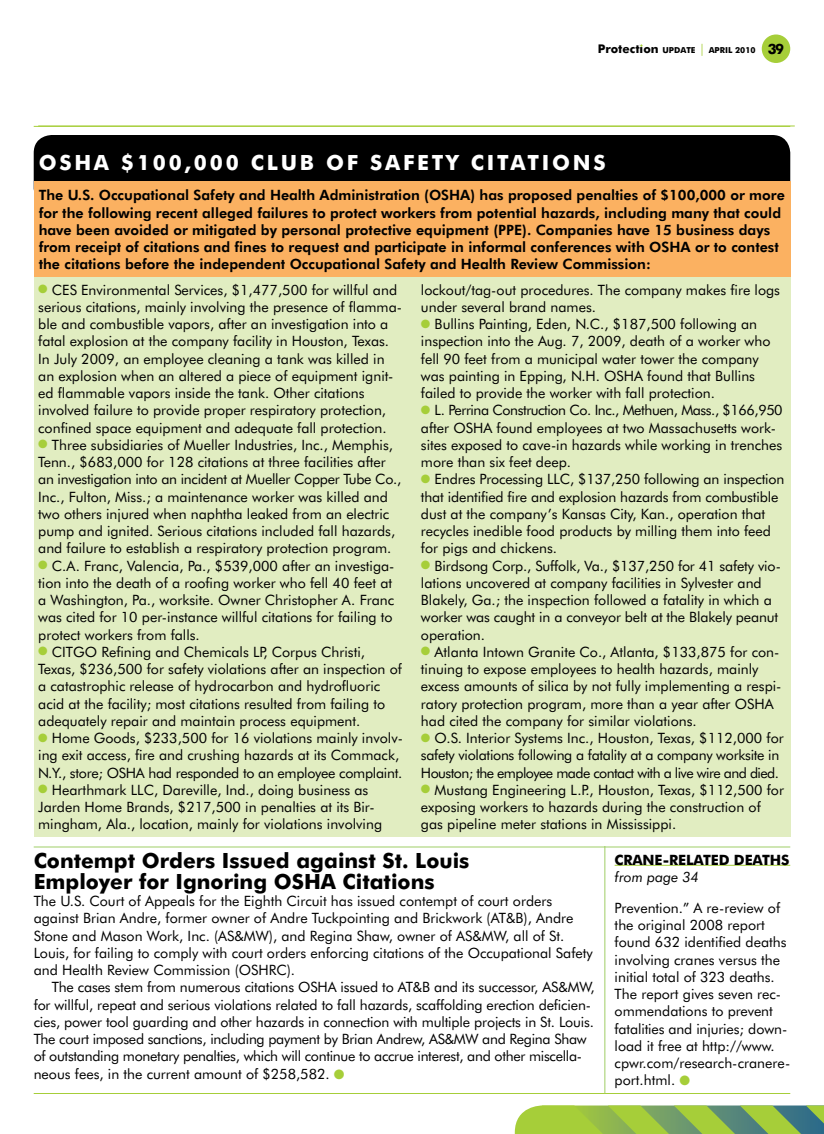
<style>
.page{position:relative;width:824px;height:1134px;background:#fff}
.page>*{position:absolute;margin:0;border:0;box-sizing:border-box;transform-origin:0 0}
.t1{font:700 21px/21px "Futura BT";color:#000}
.t2{font:700 21px "Futura BT";letter-spacing:.13em;color:#fff}
.t3{font:14.25px/17.2px "Futura BT";color:#000}
.t4{font:800 14.25px/17.2px "Futura BT";color:#000}
.t5{font:14.25px/17.2px "Futura BT";letter-spacing:-.02em;color:#000}
.t6{font:700 14.25px "Futura BT";letter-spacing:-.01em;color:#000}
.t7{font:italic 14.25px "Futura BT";color:#000}
.t8{font:700 12px "Futura BT";color:#000}
.t9{font:700 8.25px "Futura BT";color:#000}
.s1{font-size:8.25px}
.s2{font-weight:400;font-size:12px;color:#a6ce39}
.s3{color:#a6ce39}
</style>
<div class="page">
<hr style="left:34px;top:1093px;width:756px;height:1px;background:#a6ce39">
<hr style="left:38px;top:126px;width:756px;height:1px;background:#a6ce39">
<svg style="left:514px;top:1106px;width:310px;height:28px;background:#8bb653"></svg>
<div style="left:761px;top:35px;width:29px;height:28px;background:#a6ce39;border-radius:50%"></div>
<div style="left:34px;top:135px;width:756px;height:71px;background:#000;border-radius:18px"></div>
<div style="left:34px;top:258px;width:756px;height:579px;background:#e1edc1"></div>
<div style="left:34px;top:182px;width:756px;height:96px;background:#fbb161"></div>
<hr style="left:34px;top:126px;width:756px;height:1px;background:#a6ce39">
<hr style="left:34px;top:847px;width:756px;height:1px;background:#a0ce67">
<hr style="left:614px;top:865px;width:176px;height:1px;background:#a6ce39">
<hr style="left:604px;top:846px;width:1px;height:248px;background:#a0ce67">
<p class="t8" style="left:597px;top:42px;width:71px">Protection <span class="s1">update</span></p>
<p class="t9" style="left:699px;top:45px;width:58px"><span class="s2">|</span> APRIL 2010</p>
<p class="t6" style="left:767px;top:40px;width:18px">39</p>
<h1 class="t2" style="left:39px;top:150px;width:244px">OSHA $100,000 Club</h1>
<h1 class="t2" style="left:326px;top:150px;width:17px">of</h1>
<h1 class="t2" style="left:370px;top:150px;width:31px">Safety</h1>
<h1 class="t2" style="left:471px;top:150px;width:32px">Citations</h1>
<p class="t4" style="left:39px;top:186px;width:747px">The U.S. Occupational Safety and Health Administration (OSHA) has proposed penalties of $100,000 or more for the following recent alleged failures to protect workers from potential hazards, including many that could have been avoided or mitigated by personal protective equipment (PPE). Companies have 15 business days from receipt of citations and fines to request and participate in informal conferences with OSHA or to contest the citations before the independent Occupational Safety and Health Review Commission:</p>
<p class="t3" style="left:38px;top:281px;width:365px"><span class="s3">●</span> CES Environmental Services, $1,477,500 for willful and serious citations, mainly involving the presence of flamma&shy;ble and combustible vapors, after an investigation into a fatal explosion at the company facility in Houston, Texas.<br>In July 2009, an employee cleaning a tank was killed in an explosion when an altered a piece of equipment ignit&shy;ed flammable vapors inside the tank. Other citations involved failure to provide proper respiratory protection, confined space equipment and adequate fall protection.</p>
<p class="t3" style="left:38px;top:436px;width:364px"><span class="s3">●</span> Three subsidiaries of Mueller Industries, Inc., Memphis, Tenn., $683,000 for 128 citations at three facilities after an investigation into an incident at Mueller Copper Tube Co., Inc., Fulton, Miss.; a maintenance worker was killed and two others injured when naphtha leaked from an electric pump and ignited. Serious citations included fall hazards, and failure to establish a respiratory protection program.</p>
<p class="t3" style="left:38px;top:557px;width:358px"><span class="s3">●</span> C.A. Franc, Valencia, Pa., $539,000 after an investiga&shy;tion into the death of a roofing worker who fell 40 feet at a Washington, Pa., worksite. Owner Christopher A. Franc was cited for 10 per-instance willful citations for failing to protect workers from falls.</p>
<p class="t3" style="left:38px;top:643px;width:365px"><span class="s3">●</span> CITGO Refining and Chemicals LP, Corpus Christi, Texas, $236,500 for safety violations after an inspection of a catastrophic release of hydrocarbon and hydrofluoric acid at the facility; most citations resulted from failing to adequately repair and maintain process equipment.</p>
<p class="t3" style="left:38px;top:729px;width:366px"><span class="s3">●</span> Home Goods, $233,500 for 16 violations mainly involv&shy;ing exit access, fire and crushing hazards at its Commack,<br>N.Y., store; OSHA had responded to an employee complaint.</p>
<p class="t3" style="left:38px;top:781px;width:345px"><span class="s3">●</span> Hearthmark LLC, Dareville, Ind., doing business as<br>Jarden Home Brands, $217,500 in penalties at its Bir&shy;mingham, Ala., location, mainly for violations involving</p>
<p class="t3" style="left:421px;top:281px;width:360px">lockout/tag-out procedures. The company makes fire logs under several brand names.</p>
<p class="t3" style="left:421px;top:315px;width:351px"><span class="s3">●</span> Bullins Painting, Eden, N.C., $187,500 following an inspection into the Aug. 7, 2009, death of a worker who fell 90 feet from a municipal water tower the company was painting in Epping, N.H. OSHA found that Bullins failed to provide the worker with fall protection.</p>
<p class="t3" style="left:421px;top:401px;width:363px"><span class="s3">●</span> L. Perrina Construction Co. Inc., Methuen, Mass., $166,950 after OSHA found employees at two Massachusetts work&shy;sites exposed to cave-in hazards while working in trenches more than six feet deep.</p>
<p class="t3" style="left:421px;top:470px;width:365px"><span class="s3">●</span> Endres Processing LLC, $137,250 following an inspection that identified fire and explosion hazards from combustible dust at the company’s Kansas City, Kan., operation that recycles inedible food products by milling them into feed for pigs and chickens.</p>
<p class="t3" style="left:421px;top:557px;width:361px"><span class="s3">●</span> Birdsong Corp., Suffolk, Va., $137,250 for 41 safety vio&shy;lations uncovered at company facilities in Sylvester and Blakely, Ga.; the inspection followed a fatality in which a worker was caught in a conveyor belt at the Blakely peanut operation.</p>
<p class="t3" style="left:421px;top:643px;width:362px"><span class="s3">●</span> Atlanta Intown Granite Co., Atlanta, $133,875 for con&shy;tinuing to expose employees to health hazards, mainly excess amounts of silica by not fully implementing a respi&shy;ratory protection program, more than a year after OSHA had cited the company for similar violations.</p>
<p class="t5" style="left:421px;top:729px;width:364px"><span class="s3">●</span> O.S. Interior Systems Inc., Houston, Texas, $112,000 for safety violations following a fatality at a company worksite in<br>Houston; the employee made contact with a live wire and died.</p>
<p class="t3" style="left:421px;top:781px;width:364px"><span class="s3">●</span> Mustang Engineering L.P., Houston, Texas, $112,500 for exposing workers to hazards during the construction of gas pipeline meter stations in Mississippi.</p>
<h1 class="t1" style="left:34px;top:850px;width:437px">Contempt Orders Issued against St. Louis<br>Employer for Ignoring OSHA Citations</h1>
<p class="t3" style="left:34px;top:892px;width:560px">The U.S. Court of Appeals for the Eighth Circuit has issued contempt of court orders against Brian Andre, former owner of Andre Tuckpointing and Brickwork (AT&amp;B), Andre Stone and Mason Work, Inc. (AS&amp;MW), and Regina Shaw, owner of AS&amp;MW, all of St.<br>Louis, for failing to comply with court orders enforcing citations of the Occupational Safety and Health Review Commission (OSHRC).</p>
<p class="t3" style="left:34px;top:979px;width:562px;text-indent:18px">The cases stem from numerous citations OSHA issued to AT&amp;B and its successor, AS&amp;MW, for willful, repeat and serious violations related to fall hazards, scaffolding erection deficien&shy;cies, power tool guarding and other hazards in connection with multiple projects in St. Louis.<br>The court imposed sanctions, including payment by Brian Andrew, AS&amp;MW and Regina Shaw of outstanding monetary penalties, which will continue to accrue interest, and other miscella&shy;neous fees, in the current amount of $258,582. <span class="s3">●</span></p>
<p class="t6" style="left:614px;top:851px;width:176px">CRANE-RELATED DEATHS</p>
<p class="t7" style="left:614px;top:868px;width:86px">from page 34</p>
<p class="t3" style="left:614px;top:899px;width:177px">Prevention.” A re-review of the original 2008 report found 632 identified deaths involving cranes versus the initial total of 323 deaths.<br>The report gives seven rec&shy;ommendations to prevent fatalities and injuries; down&shy;load it free at http://www. cpwr.com/research-cranere&shy;port.html. <span class="s3">●</span></p>
</div>
